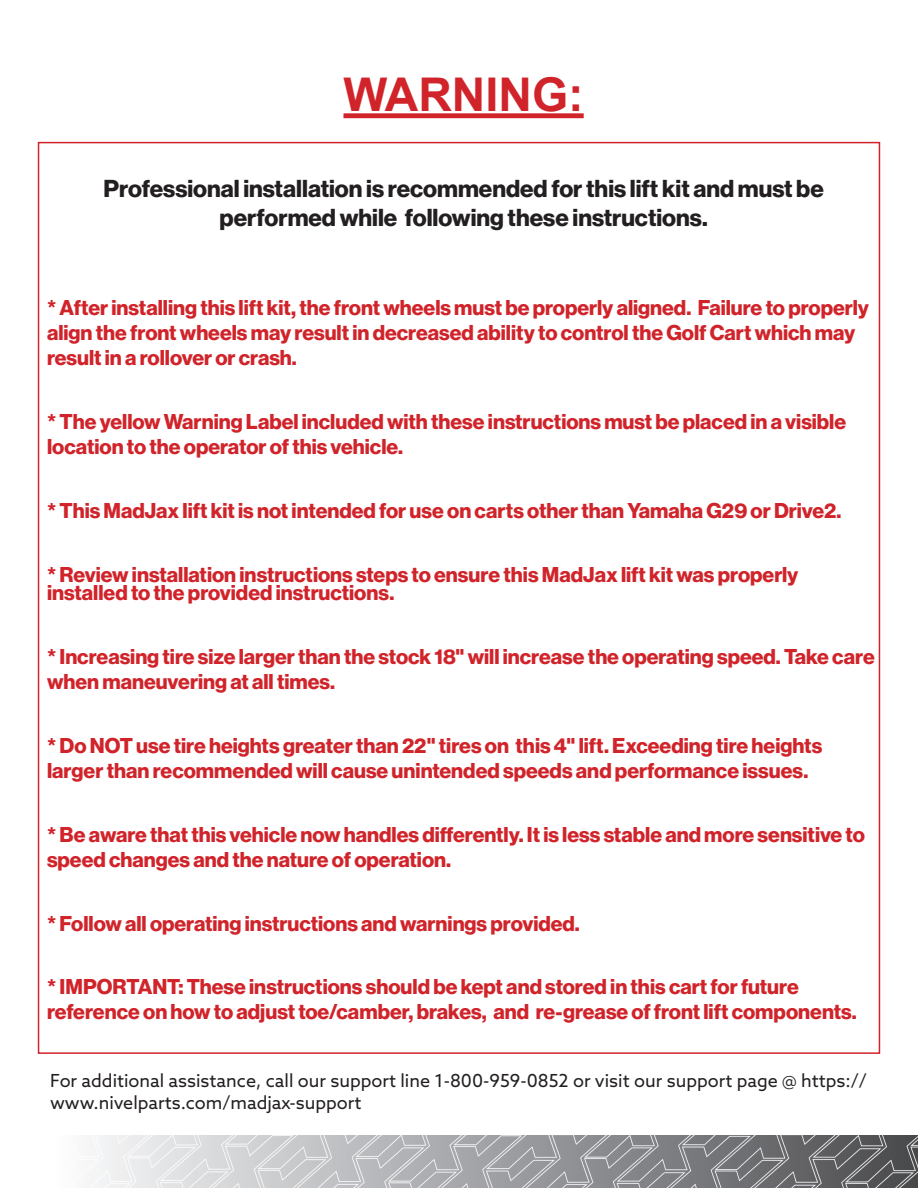
<style>
.page{position:relative;width:918px;height:1188px;background:#fff}
.page>*{position:absolute;margin:0;border:0;box-sizing:border-box;transform-origin:0 0}
.t1{font:700 46.5px "Arial";color:#d1232a}
.t2{font:24px/28.8px "N Haas Grotesk DS Pro 75 Bd";color:#231f20;text-align:center}
.t3{font:21px/25.2px "N Haas Grotesk DS Pro 75 Bd";color:#d1232a}
.t4{font:18px/21.6px "Azo Sans";color:#231f20}
</style>
<div class="page">
<img style="left:96px;top:1135px;width:822px;height:1px">
<img style="left:95px;top:1136px;width:823px;height:52px">
<div style="left:38px;top:142px;width:842px;height:912px;background:#fff;border:2px solid #d1232a"></div>
<div style="left:343px;top:113px;width:241px;height:5px;background:#d1232a"></div>
<p class="t1" style="left:343px;top:62px;width:242px">WARNING:</p>
<p class="t2" style="left:103px;top:175px;width:722px">Professional installation is recommended for this lift kit and must be performed while following these instructions.</p>
<p class="t3" style="left:47px;top:295px;width:824px">* After installing this lift kit, the front wheels must be properly aligned. Failure to properly align the front wheels may result in decreased ability to control the Golf Cart which may result in a rollover or crash.</p>
<p class="t3" style="left:47px;top:409px;width:801px">* The yellow Warning Label included with these instructions must be placed in a visible location to the operator of this vehicle.</p>
<p class="t3" style="left:47px;top:498px;width:796px">* This MadJax lift kit is not intended for use on carts other than Yamaha G29 or Drive2.</p>
<p class="t3" style="left:47px;top:566px;width:753px;line-height:18px">* Review installation instructions steps to ensure this MadJax lift kit was properly installed to the provided instructions.</p>
<p class="t3" style="left:47px;top:644px;width:829px">* Increasing tire size larger than the stock 18" will increase the operating speed. Take care when maneuvering at all times.</p>
<p class="t3" style="left:47px;top:733px;width:777px">* Do NOT use tire heights greater than 22" tires on this 4" lift. Exceeding tire heights larger than recommended will cause unintended speeds and performance issues.</p>
<p class="t3" style="left:47px;top:822px;width:820px">* Be aware that this vehicle now handles differently. It is less stable and more sensitive to speed changes and the nature of operation.</p>
<p class="t3" style="left:47px;top:911px;width:534px">* Follow all operating instructions and warnings provided.</p>
<p class="t3" style="left:47px;top:974px;width:811px">* IMPORTANT: These instructions should be kept and stored in this cart for future reference on how to adjust toe/camber, brakes, and re-grease of front lift components.</p>
<p class="t4" style="left:50px;top:1070px;width:818px">For additional assistance, call our support line 1-800-959-0852 or visit our support page @ https:// www.nivelparts.com/madjax-support</p>
</div>
